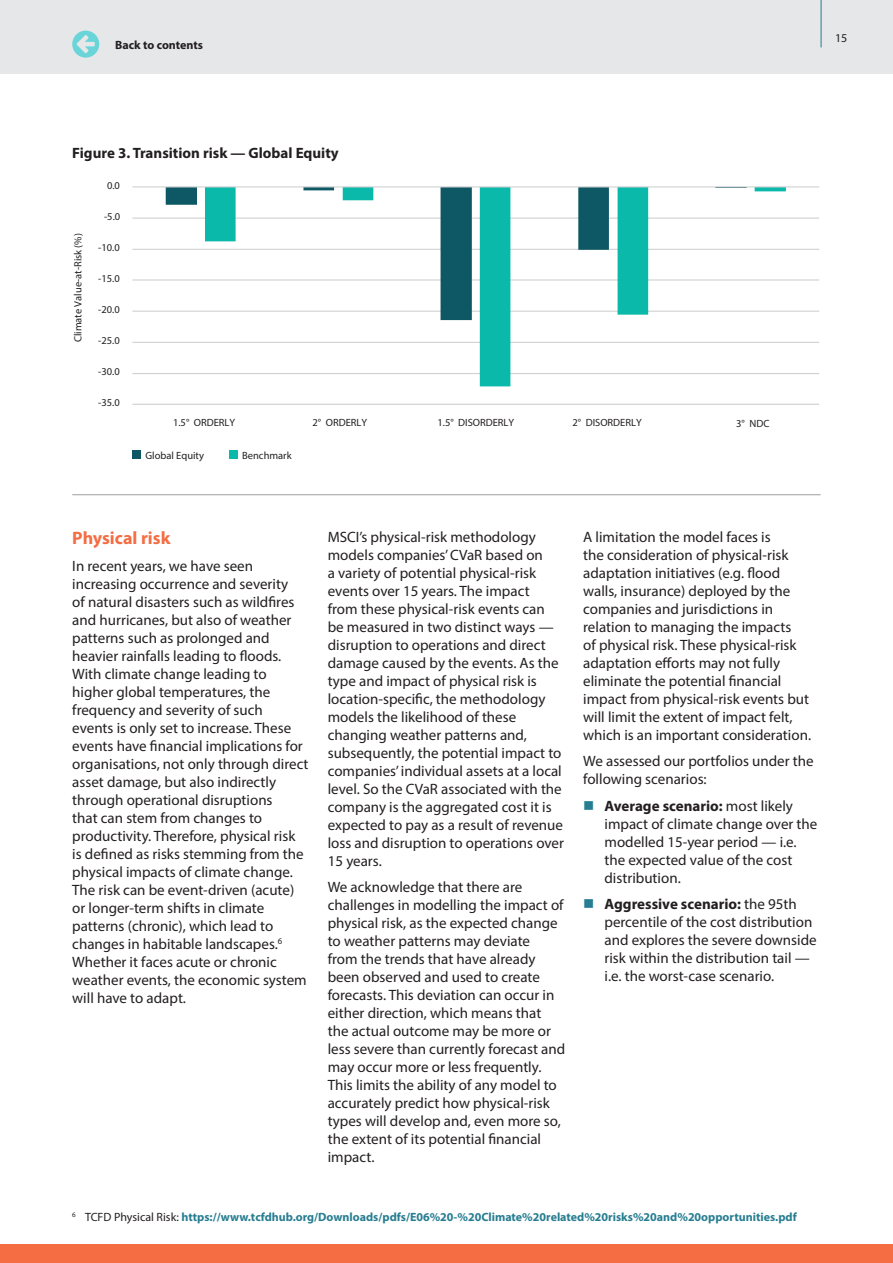
<style>
.page{position:relative;width:893px;height:1263px;background:#fff}
.page>*{position:absolute;margin:0;border:0;box-sizing:border-box;transform-origin:0 0}
.Sub_head_2{font:700 18px "Myriad Pro";color:#f46d43}
.Body{font:15px/18px "Myriad Pro";color:#231f20}
.Body-2{font:700 15px "Myriad Pro";color:#231f20}
.Body-3{font:700 12px "Myriad Pro";color:#277d91}
.t1{font:700 12px "Myriad Pro";color:#231f20}
.t2{font:12px "Myriad Pro";color:#231f20}
.t3{font:10.5px "Myriad Pro";color:#231f20}
.s1{color:#277d91}
.s2{font-weight:700}
.s3{font-weight:400;color:#231f20}
</style>
<div class="page">
<div style="left:0;top:0;width:893px;height:73px;background:#e6e7e9"></div>
<hr style="left:821px;top:0;width:1px;height:47px;background:#277d91">
<svg style="left:72px;top:31px;width:27px;height:27px"></svg>
<hr style="left:132px;top:404px;width:687px;height:1px;background:#cfd1d0">
<hr style="left:132px;top:373px;width:687px;height:1px;background:#cfd1d0">
<hr style="left:132px;top:342px;width:687px;height:1px;background:#cfd1d0">
<hr style="left:132px;top:311px;width:687px;height:1px;background:#cfd1d0">
<hr style="left:132px;top:279px;width:687px;height:2px;background:#cfd1d0">
<hr style="left:132px;top:249px;width:687px;height:1px;background:#cfd1d0">
<hr style="left:132px;top:218px;width:687px;height:1px;background:#cfd1d0">
<svg style="left:166px;top:187px;width:39px;height:125px"></svg>
<svg style="left:205px;top:187px;width:581px;height:199px"></svg>
<hr style="left:132px;top:186px;width:687px;height:1px;background:#cfd1d0">
<div style="left:132px;top:451px;width:9px;height:8px;background:#0e5865"></div>
<div style="left:229px;top:451px;width:9px;height:8px;background:#0bb9ab"></div>
<hr style="left:72px;top:494px;width:749px;height:1px;background:#a8a9ad">
<div style="left:0;top:1244px;width:893px;height:19px;background:#f46d43"></div>
<p class="t1" style="left:115px;top:37px;width:90px">Back to contents</p>
<p class="t2" style="left:835px;top:30px;width:14px">15</p>
<p class="Body-2" style="left:72px;top:143px;width:268px">Figure 3. Transition risk — Global Equity</p>
<p class="t3" style="left:71px;top:342px;width:110px;rotate:-90deg">Climate Value-at-Risk (%)</p>
<p class="t3" style="left:107px;top:179px;width:14px">0.0</p>
<p class="t3" style="left:104px;top:210px;width:18px">-5.0</p>
<p class="t3" style="left:98px;top:241px;width:23px">-10.0</p>
<p class="t3" style="left:98px;top:272px;width:23px">-15.0</p>
<p class="t3" style="left:98px;top:303px;width:23px">-20.0</p>
<p class="t3" style="left:98px;top:334px;width:23px">-25.0</p>
<p class="t3" style="left:98px;top:365px;width:23px">-30.0</p>
<p class="t3" style="left:98px;top:396px;width:23px">-35.0</p>
<p class="t3" style="left:173px;top:416px;width:64px">1.5° ORDERLY</p>
<p class="t3" style="left:313px;top:416px;width:56px">2° ORDERLY</p>
<p class="t3" style="left:437px;top:416px;width:78px">1.5° DISORDERLY</p>
<p class="t3" style="left:572px;top:416px;width:71px">2° DISORDERLY</p>
<p class="t3" style="left:736px;top:417px;width:35px">3° NDC</p>
<p class="t3" style="left:145px;top:448px;width:60px">Global Equity</p>
<p class="t3" style="left:242px;top:448px;width:51px">Benchmark</p>
<p class="Sub_head_2" style="left:72px;top:526px;width:100px">Physical risk</p>
<p class="Body" style="left:72px;top:556px;width:238px">In recent years, we have seen increasing occurrence and severity<br>of natural disasters such as wildfires and hurricanes, but also of weather patterns such as prolonged and heavier rainfalls leading to floods.<br>With climate change leading to higher global temperatures, the frequency and severity of such<br>events is only set to increase. These events have financial implications for organisations, not only through direct asset damage, but also indirectly through operational disruptions<br>that can stem from changes to productivity. Therefore, physical risk is defined as risks stemming from the physical impacts of climate change.<br>The risk can be event-driven (acute) or longer-term shifts in climate patterns (chronic), which lead to changes in habitable landscapes.<sup>6<br></sup>Whether it faces acute or chronic weather events, the economic system will have to adapt.</p>
<p class="Body" style="left:328px;top:528px;width:238px">MSCI’s physical-risk methodology models companies’ CVaR based on<br>a variety of potential physical-risk events over 15 years. The impact<br>from these physical-risk events can be measured in two distinct ways — disruption to operations and direct damage caused by the events. As the type and impact of physical risk is location-specific, the methodology models the likelihood of these changing weather patterns and, subsequently, the potential impact to companies’ individual assets at a local level. So the CVaR associated with the company is the aggregated cost it is expected to pay as a result of revenue loss and disruption to operations over 15 years.</p>
<p class="Body" style="left:328px;top:878px;width:239px">We acknowledge that there are challenges in modelling the impact of physical risk, as the expected change to weather patterns may deviate<br>from the trends that have already been observed and used to create forecasts. This deviation can occur in either direction, which means that the actual outcome may be more or less severe than currently forecast and may occur more or less frequently.<br>This limits the ability of any model to accurately predict how physical-risk types will develop and, even more so, the extent of its potential financial impact.</p>
<p class="Body" style="left:583px;top:528px;width:229px">A limitation the model faces is<br>the consideration of physical-risk adaptation initiatives (e.g. flood walls, insurance) deployed by the companies and jurisdictions in relation to managing the impacts<br>of physical risk. These physical-risk adaptation efforts may not fully eliminate the potential financial impact from physical-risk events but will limit the extent of impact felt, which is an important consideration.</p>
<p class="Body" style="left:583px;top:752px;width:232px">We assessed our portfolios under the following scenarios:</p>
<p class="Body" style="left:604px;top:797px;width:214px;text-indent:-21px"><span class="s1">■</span> <span class="s2">Average scenario:</span> most likely impact of climate change over the modelled 15-year period — i.e. the expected value of the cost distribution.</p>
<p class="Body" style="left:604px;top:895px;width:214px;text-indent:-21px"><span class="s1">■</span> <span class="s2">Aggressive scenario:</span> the 95th percentile of the cost distribution and explores the severe downside risk within the distribution tail — i.e. the worst-case scenario.</p>
<p class="Body-3" style="left:72px;top:1209px;width:726px"><sup>6</sup> <span class="s3">TCFD Physical Risk:</span> https://www.tcfdhub.org/Downloads/pdfs/E06%20-%20Climate%20related%20risks%20and%20opportunities.pdf</p>
</div>
